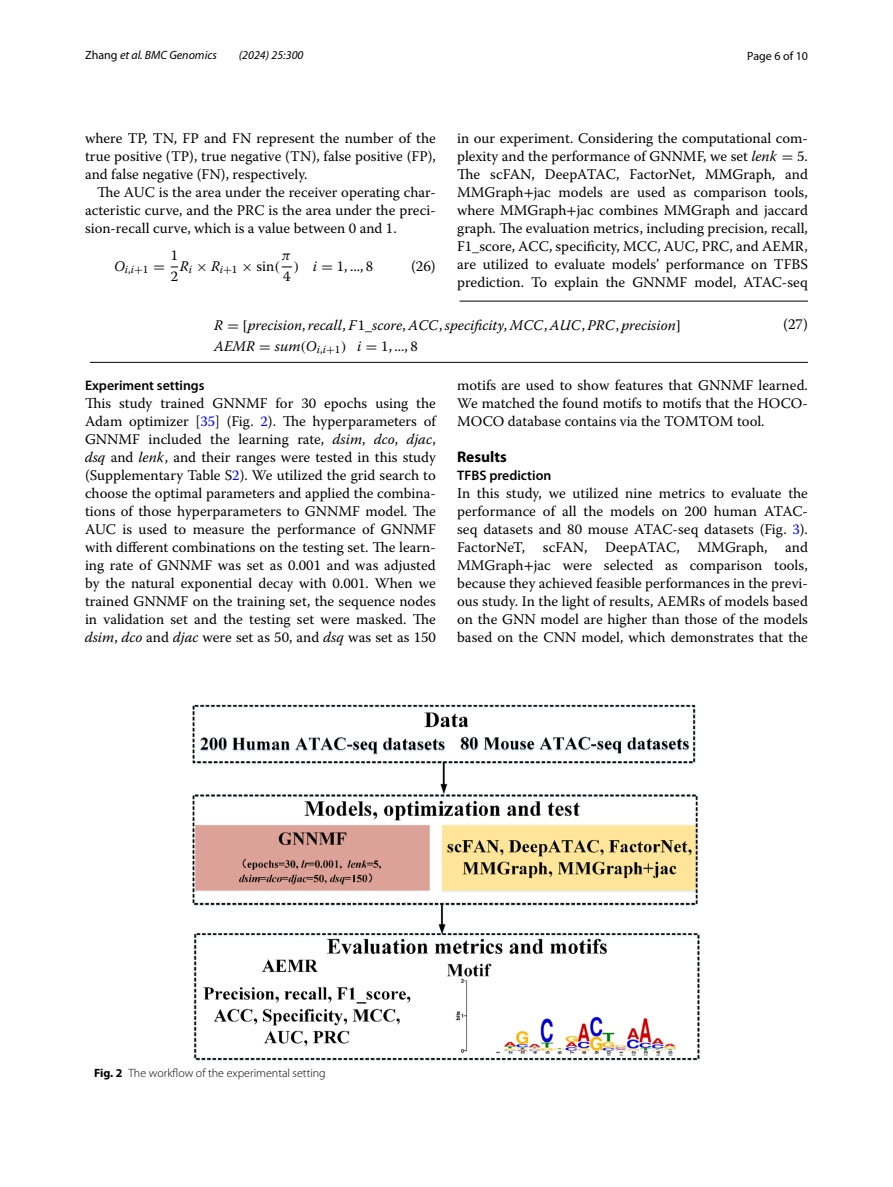
<style>
.page{position:relative;width:893px;height:1187px;background:#fff}
.page>*{position:absolute;margin:0;border:0;box-sizing:border-box;transform-origin:0 0}
.t1{font:700 15.45px "Myriad Pro";color:#000}
.t2{font:15px "Warnock Pro";color:#000}
.t3{font:14.7px/18px "Warnock Pro";color:#000;text-align:justify}
.t4{font:14.7px "Warnock Pro It 237";color:#000}
.t5{font:14.7px/20.7px "Warnock Pro Regular 58";color:#000}
.t6{font:14.7px "MTMI168";color:#000}
.t7{font:600 13.8px "Myriad Pro";color:#000}
.t8{font:300 12px "Myriad Pro";color:#000}
.t9{font:italic 12px "Myriad Pro";color:#000}
.t10{font:12px "Myriad Pro";color:#000}
.t11{font:11.25px "Warnock Pro It 236";color:#000}
.s1{font-style:normal}
.s2{font-family:"Warnock Pro It 236"}
.s3{font-family:"MTSYN122"}
.s4{font-family:"MTMI168"}
.s5{font-family:"Warnock Pro Regular 58"}
.s6{font-family:"Warnock Pro It 238"}
.s7{font-family:"MTSYN124"}
.s8{font-family:"Warnock Pro Regular 60"}
.s9{font-family:"STIX"}
.s10{font-family:"MTSYN123"}
.s11{font-family:"Warnock Pro Regular 59"}
.s12{font-family:"MTMI169"}
.s13{color:#00f}
.s14{font-family:"Warnock Pro It 239"}
.s15{font-family:"Warnock Pro It 240"}
.s16{font-family:"Warnock Pro It 241"}
.s17{font-family:"Warnock Pro It 242"}
.s18{font-family:"Warnock Pro It 243"}
.s19{font-family:"Warnock Pro It 244"}
.s20{font-family:"Warnock Pro It 233"}
.s21{font-family:"Warnock Pro It 234"}
.s22{font-family:"Warnock Pro It 235"}
.s23{font-weight:700}
</style>
<div class="page">
<hr style="left:90px;top:362px;width:718px;height:1px;background:#000">
<hr style="left:459px;top:301px;width:349px;height:1px;background:#000">
<img style="left:192px;top:704px;width:508px;height:358px">
<p class="t9" style="left:85px;top:48px;width:133px"><span class="s1">Zhang</span> et al. BMC Genomics</p>
<p class="t9" style="left:239px;top:48px;width:66px">(2024) 25:300</p>
<p class="t10" style="left:747px;top:48px;width:62px">Page 6 of 10</p>
<p class="t3" style="left:85px;top:128px;width:352px">where TP, TN, FP and FN represent the number of the true positive (TP), true negative (TN), false positive (FP), and false negative (FN), respectively.</p>
<p class="t3" style="left:85px;top:182px;width:352px;text-indent:12px">The AUC is the area under the receiver operating char&shy;acteristic curve, and the PRC is the area under the preci&shy;sion-recall curve, which is a value between 0 and 1.</p>
<p class="t5" style="left:171px;top:246px;width:9px">1<br>2</p>
<p class="t5" style="left:180px;top:257px;width:102px"><span class="s2">R</span><sub>i</sub> <span class="s3">×</span> <span class="s2">R</span><sub>i</sub><sub>+</sub><sub>1</sub> <span class="s3">×</span> sin<span class="s4">(</span></p>
<p class="t6" style="left:282px;top:250px;width:10px">π</p>
<p class="t5" style="left:283px;top:267px;width:9px">4</p>
<p class="t11" style="left:114px;top:265px;width:52px"><sup>O</sup>i<span class="s5">,</span>i<span class="s3">+</span><span class="s5">1</span> <sup>=</sup></p>
<p class="t2" style="left:411px;top:257px;width:26px">(26)</p>
<p class="t5" style="left:294px;top:257px;width:81px"><span class="s4">)</span> <span class="s2">i</span> <span class="s3">=</span> 1,...,8</p>
<p class="t3" style="left:457px;top:128px;width:352px">in our experiment. Considering the computational com&shy;plexity and the performance of GNNMF, we set <span class="s6">lenk</span> <span class="s7">=</span> <span class="s8">5</span>.<br>The scFAN, DeepATAC, FactorNet, MMGraph, and MMGraph<span class="s9">+</span>jac models are used as comparison tools, where MMGraph<span class="s9">+</span>jac combines MMGraph and jaccard graph. The evaluation metrics, including precision, recall, F1_score, ACC, specificity, MCC, AUC, PRC, and AEMR, are utilized to evaluate models’ performance on TFBS prediction. To explain the GNNMF model, ATAC-seq</p>
<p class="t4" style="left:214px;top:319px;width:468px">R <span class="s10">= [</span>precision<span class="s11">,</span> recall<span class="s11">,</span> F<span class="s11">1_</span>score<span class="s11">,</span> ACC<span class="s11">,</span> specificity<span class="s11">,</span> MCC<span class="s11">,</span> AUC<span class="s11">,</span> PRC<span class="s11">,</span> precision<span class="s10">]</span></p>
<p class="t2" style="left:783px;top:315px;width:26px">(27)</p>
<p class="t4" style="left:214px;top:340px;width:205px">AEMR <span class="s10">=</span> sum<span class="s12">(</span>O<sub>i</sub><sub>,</sub><sub>i</sub><sub>+</sub><sub>1</sub><span class="s12">)</span> i <span class="s10">=</span> <span class="s11">1, ..., 8</span></p>
<p class="t7" style="left:85px;top:376px;width:121px">Experiment settings</p>
<p class="t3" style="left:85px;top:393px;width:353px">This study trained GNNMF for 30 epochs using the Adam optimizer [<span class="s13">35</span>] (Fig. <span class="s13">2</span>). The hyperparameters of GNNMF included the learning rate, <span class="s14">dsim</span>, <span class="s15">dco</span>, <span class="s16">djac</span>, <span class="s17">dsq</span> and <span class="s18">lenk</span>, and their ranges were tested in this study (Supplementary Table S<span class="s13">2</span>). We utilized the grid search to choose the optimal parameters and applied the combina&shy;tions of those hyperparameters to GNNMF model. The AUC is used to measure the performance of GNNMF with different combinations on the testing set. The learn&shy;ing rate of GNNMF was set as 0.001 and was adjusted by the natural exponential decay with 0.001. When we trained GNNMF on the training set, the sequence nodes in validation set and the testing set were masked. The <span class="s19">dsim</span>, <span class="s20">dco</span> and <span class="s21">djac</span> were set as 50, and <span class="s22">dsq</span> was set as 150</p>
<p class="t3" style="left:457px;top:375px;width:352px">motifs are used to show features that GNNMF learned.<br>We matched the found motifs to motifs that the HOCO-MOCO database contains via the TOMTOM tool.</p>
<p class="t1" style="left:457px;top:446px;width:51px">Results</p>
<p class="t7" style="left:457px;top:466px;width:96px">TFBS prediction</p>
<p class="t3" style="left:457px;top:483px;width:352px">In this study, we utilized nine metrics to evaluate the performance of all the models on 200 human ATAC&shy;seq datasets and 80 mouse ATAC-seq datasets (Fig. <span class="s13">3</span>).<br>FactorNeT, scFAN, DeepATAC, MMGraph, and MMGraph<span class="s9">+</span>jac were selected as comparison tools, because they achieved feasible performances in the previ&shy;ous study. In the light of results, AEMRs of models based on the GNN model are higher than those of the models based on the CNN model, which demonstrates that the</p>
<p class="t8" style="left:94px;top:1066px;width:233px"><span class="s23">Fig. 2</span> The workflow of the experimental setting</p>
</div>
